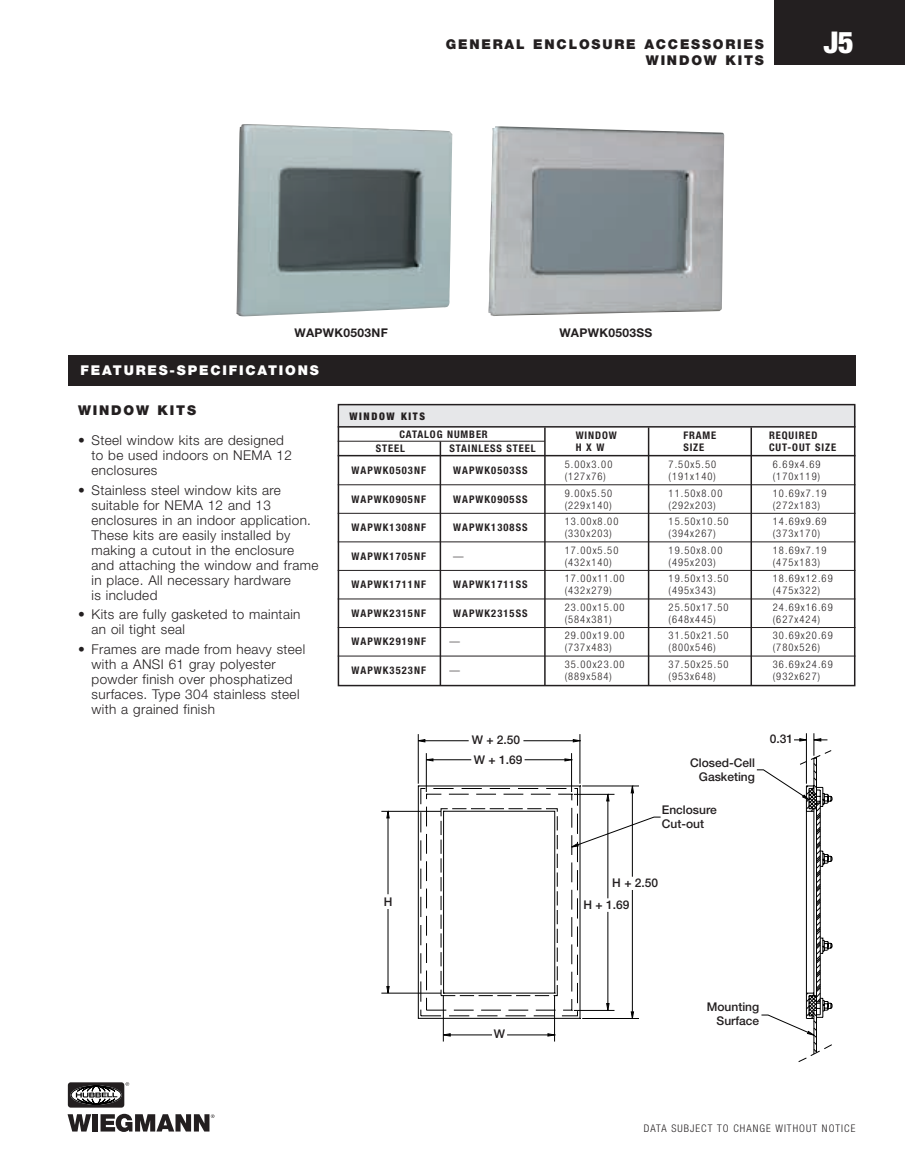
<style>
.page{position:relative;width:905px;height:1175px;background:#fff}
.page>*{position:absolute;margin:0;border:0;box-sizing:border-box;transform-origin:0 0}
.t1{font:900 condensed 30px "Helvetica Neue";color:#fff}
.t2{font:300 13.5px/15px "Helvetica Neue";letter-spacing:.03em;color:#231f20}
.t3{font:900 13.5px/16.2px "Helvetica Neue";letter-spacing:.135em;color:#231f20;text-align:right}
.t4{font:900 13.5px "Helvetica Neue";letter-spacing:.135em;color:#fff}
.t5{font:500 12px/14.2px "Helvetica Neue";color:#231f20}
.t6{font:700 12px "Helvetica Neue";letter-spacing:.03em;color:#231f20}
.t7{font:300 condensed 10.5px "Helvetica Neue";letter-spacing:.1em;color:#231f20}
.t8{font:700 condensed 10.5px "Helvetica Neue";letter-spacing:.1em;color:#231f20}
.t9{font:900 condensed 10.5px "Helvetica Neue";letter-spacing:.155em;color:#231f20}
</style>
<div class="page">
<svg style="left:68px;top:1114px;width:23px;height:17px"></svg>
<div style="left:92px;top:1114px;width:6px;height:17px;background:#231f20"></div>
<svg style="left:100px;top:1113px;width:114px;height:18px"></svg>
<div style="left:68px;top:1082px;width:56px;height:25px;background:#231f20;border-radius:3px"></div>
<svg style="left:71px;top:1085px;width:50px;height:19px"></svg>
<svg style="left:76px;top:1085px;width:41px;height:19px"></svg>
<div style="left:774px;top:0;width:130px;height:64px;background:#231f20"></div>
<div style="left:68px;top:356px;width:787px;height:30px;background:#231f20"></div>
<div style="left:340px;top:405px;width:515px;height:21px;background:#e6e7e9"></div>
<div style="left:338px;top:404px;width:517px;height:282px;border:2px solid #231f20"></div>
<hr style="left:338px;top:484px;width:517px;height:1px;background:#231f20">
<hr style="left:338px;top:513px;width:517px;height:1px;background:#231f20">
<hr style="left:338px;top:541px;width:517px;height:1px;background:#231f20">
<hr style="left:338px;top:570px;width:517px;height:1px;background:#231f20">
<hr style="left:338px;top:598px;width:517px;height:1px;background:#231f20">
<hr style="left:338px;top:627px;width:517px;height:1px;background:#231f20">
<hr style="left:338px;top:655px;width:517px;height:1px;background:#231f20">
<hr style="left:338px;top:426px;width:517px;height:1px;background:#231f20">
<hr style="left:338px;top:455px;width:517px;height:1px;background:#231f20">
<hr style="left:439px;top:441px;width:2px;height:244px;background:#231f20">
<hr style="left:750px;top:427px;width:2px;height:258px;background:#231f20">
<hr style="left:648px;top:427px;width:1px;height:258px;background:#231f20">
<hr style="left:544px;top:427px;width:1px;height:258px;background:#231f20">
<hr style="left:338px;top:441px;width:207px;height:1px;background:#231f20">
<img style="left:236px;top:124px;width:216px;height:192px">
<img style="left:488px;top:126px;width:236px;height:190px">
<svg style="left:425px;top:758px;width:9px;height:3px"></svg>
<svg style="left:564px;top:758px;width:9px;height:3px"></svg>
<hr style="left:418px;top:734px;width:1px;height:49px;background:#000">
<hr style="left:579px;top:734px;width:1px;height:49px;background:#000">
<hr style="left:425px;top:740px;width:43px;height:1px;background:#000">
<hr style="left:523px;top:740px;width:50px;height:1px;background:#000">
<svg style="left:417px;top:738px;width:9px;height:4px"></svg>
<svg style="left:572px;top:738px;width:9px;height:4px"></svg>
<hr style="left:443px;top:995px;width:1px;height:46px;background:#000">
<hr style="left:554px;top:995px;width:1px;height:46px;background:#000">
<hr style="left:450px;top:1034px;width:42px;height:1px;background:#000">
<hr style="left:507px;top:1034px;width:41px;height:1px;background:#000">
<svg style="left:442px;top:1032px;width:9px;height:5px"></svg>
<svg style="left:547px;top:1032px;width:9px;height:5px"></svg>
<hr style="left:381px;top:992px;width:60px;height:1px;background:#000">
<hr style="left:381px;top:811px;width:60px;height:1px;background:#000">
<hr style="left:387px;top:909px;width:1px;height:77px;background:#000">
<hr style="left:387px;top:818px;width:1px;height:76px;background:#000">
<svg style="left:386px;top:985px;width:4px;height:9px"></svg>
<svg style="left:386px;top:810px;width:4px;height:8px"></svg>
<svg style="left:417px;top:781px;width:244px;height:241px"></svg>
<svg style="left:756px;top:733px;width:77px;height:329px"></svg>
<p class="t3" style="left:446px;top:37px;width:319px">GENERAL ENCLOSURE ACCESSORIES<br>WINDOW KITS</p>
<p class="t1" style="left:823px;top:32px;width:32px">J5</p>
<p class="t6" style="left:294px;top:329px;width:95px">WAPWK0503NF</p>
<p class="t6" style="left:559px;top:329px;width:94px">WAPWK0503SS</p>
<p class="t4" style="left:81px;top:365px;width:240px">FEATURES-SPECIFICATIONS</p>
<p class="t3" style="left:78px;top:403px;width:119px">WINDOW KITS</p>
<p class="t2" style="left:91px;top:434px;width:202px;text-indent:-14px">• Steel window kits are designed to be used indoors on NEMA 12 enclosures</p>
<p class="t2" style="left:91px;top:483px;width:228px;text-indent:-14px">• Stainless steel window kits are suitable for NEMA 12 and 13 enclosures in an indoor application.<br>These kits are easily installed by making a cutout in the enclosure and attaching the window and frame in place. All necessary hardware<br>is included</p>
<p class="t2" style="left:91px;top:608px;width:210px;text-indent:-14px">• Kits are fully gasketed to maintain an oil tight seal</p>
<p class="t2" style="left:91px;top:642px;width:215px;text-indent:-14px">• Frames are made from heavy steel with a ANSI 61 gray polyester powder finish over phosphatized surfaces. Type 304 stainless steel with a grained finish</p>
<p class="t9" style="left:349px;top:412px;width:77px">WINDOW KITS</p>
<p class="t8" style="left:399px;top:430px;width:90px">CATALOG NUMBER</p>
<p class="t8" style="left:575px;top:431px;width:43px">WINDOW</p>
<p class="t8" style="left:683px;top:431px;width:34px">FRAME</p>
<p class="t8" style="left:769px;top:431px;width:50px">REQUIRED</p>
<p class="t8" style="left:376px;top:444px;width:31px">STEEL</p>
<p class="t8" style="left:449px;top:444px;width:88px">STAINLESS STEEL</p>
<p class="t8" style="left:575px;top:443px;width:30px">H X W</p>
<p class="t8" style="left:683px;top:443px;width:22px">SIZE</p>
<p class="t8" style="left:769px;top:443px;width:69px">CUT-OUT SIZE</p>
<p class="t8" style="left:351px;top:466px;width:76px">WAPWK0503NF</p>
<p class="t8" style="left:453px;top:466px;width:76px">WAPWK0503SS</p>
<p class="t7" style="left:564px;top:460px;width:49px">5.00x3.00</p>
<p class="t7" style="left:668px;top:460px;width:49px">7.50x5.50</p>
<p class="t7" style="left:772px;top:460px;width:49px">6.69x4.69</p>
<p class="t7" style="left:564px;top:472px;width:43px">(127x76)</p>
<p class="t7" style="left:668px;top:472px;width:49px">(191x140)</p>
<p class="t7" style="left:772px;top:472px;width:49px">(170x119)</p>
<p class="t8" style="left:351px;top:495px;width:76px">WAPWK0905NF</p>
<p class="t8" style="left:453px;top:495px;width:76px">WAPWK0905SS</p>
<p class="t7" style="left:564px;top:489px;width:49px">9.00x5.50</p>
<p class="t7" style="left:668px;top:489px;width:55px">11.50x8.00</p>
<p class="t7" style="left:772px;top:489px;width:55px">10.69x7.19</p>
<p class="t7" style="left:564px;top:501px;width:49px">(229x140)</p>
<p class="t7" style="left:668px;top:501px;width:49px">(292x203)</p>
<p class="t7" style="left:772px;top:501px;width:49px">(272x183)</p>
<p class="t8" style="left:351px;top:524px;width:76px">WAPWK1308NF</p>
<p class="t8" style="left:453px;top:524px;width:76px">WAPWK1308SS</p>
<p class="t7" style="left:564px;top:518px;width:55px">13.00x8.00</p>
<p class="t7" style="left:668px;top:518px;width:61px">15.50x10.50</p>
<p class="t7" style="left:772px;top:518px;width:55px">14.69x9.69</p>
<p class="t7" style="left:564px;top:530px;width:49px">(330x203)</p>
<p class="t7" style="left:668px;top:530px;width:49px">(394x267)</p>
<p class="t7" style="left:772px;top:530px;width:49px">(373x170)</p>
<p class="t8" style="left:351px;top:552px;width:76px">WAPWK1705NF</p>
<p class="t7" style="left:453px;top:552px;width:12px">—</p>
<p class="t7" style="left:564px;top:546px;width:55px">17.00x5.50</p>
<p class="t7" style="left:668px;top:546px;width:55px">19.50x8.00</p>
<p class="t7" style="left:772px;top:546px;width:55px">18.69x7.19</p>
<p class="t7" style="left:564px;top:558px;width:49px">(432x140)</p>
<p class="t7" style="left:668px;top:558px;width:49px">(495x203)</p>
<p class="t7" style="left:772px;top:558px;width:49px">(475x183)</p>
<p class="t8" style="left:351px;top:581px;width:76px">WAPWK1711NF</p>
<p class="t8" style="left:453px;top:581px;width:76px">WAPWK1711SS</p>
<p class="t7" style="left:564px;top:575px;width:61px">17.00x11.00</p>
<p class="t7" style="left:668px;top:575px;width:61px">19.50x13.50</p>
<p class="t7" style="left:772px;top:575px;width:61px">18.69x12.69</p>
<p class="t7" style="left:564px;top:587px;width:49px">(432x279)</p>
<p class="t7" style="left:668px;top:587px;width:49px">(495x343)</p>
<p class="t7" style="left:772px;top:587px;width:49px">(475x322)</p>
<p class="t8" style="left:351px;top:609px;width:76px">WAPWK2315NF</p>
<p class="t8" style="left:453px;top:609px;width:76px">WAPWK2315SS</p>
<p class="t7" style="left:564px;top:603px;width:61px">23.00x15.00</p>
<p class="t7" style="left:668px;top:603px;width:61px">25.50x17.50</p>
<p class="t7" style="left:772px;top:603px;width:61px">24.69x16.69</p>
<p class="t7" style="left:564px;top:615px;width:49px">(584x381)</p>
<p class="t7" style="left:668px;top:615px;width:49px">(648x445)</p>
<p class="t7" style="left:772px;top:615px;width:49px">(627x424)</p>
<p class="t8" style="left:351px;top:638px;width:76px">WAPWK2919NF</p>
<p class="t7" style="left:449px;top:638px;width:12px">—</p>
<p class="t7" style="left:564px;top:632px;width:61px">29.00x19.00</p>
<p class="t7" style="left:668px;top:632px;width:61px">31.50x21.50</p>
<p class="t7" style="left:772px;top:632px;width:61px">30.69x20.69</p>
<p class="t7" style="left:564px;top:644px;width:49px">(737x483)</p>
<p class="t7" style="left:668px;top:644px;width:49px">(800x546)</p>
<p class="t7" style="left:772px;top:644px;width:49px">(780x526)</p>
<p class="t8" style="left:351px;top:666px;width:76px">WAPWK3523NF</p>
<p class="t7" style="left:449px;top:666px;width:12px">—</p>
<p class="t7" style="left:564px;top:660px;width:61px">35.00x23.00</p>
<p class="t7" style="left:668px;top:660px;width:61px">37.50x25.50</p>
<p class="t7" style="left:772px;top:660px;width:61px">36.69x24.69</p>
<p class="t7" style="left:564px;top:672px;width:49px">(889x584)</p>
<p class="t7" style="left:668px;top:672px;width:49px">(953x648)</p>
<p class="t7" style="left:772px;top:672px;width:49px">(932x627)</p>
<p class="t5" style="left:471px;top:731px;width:52px;line-height:19.4px">W + 2.50<br>W + 1.69</p>
<p class="t5" style="left:690px;top:756px;width:66px;text-align:right">Closed-Cell<br>Gasketing</p>
<p class="t5" style="left:769px;top:733px;width:25px">0.31</p>
<p class="t5" style="left:661px;top:803px;width:56px">Enclosure<br>Cut-out</p>
<p class="t5" style="left:384px;top:896px;width:10px">H</p>
<p class="t5" style="left:583px;top:873px;width:76px;line-height:21.6px;text-indent:29px">H + 2.50<br>H + 1.69</p>
<p class="t5" style="left:494px;top:1027px;width:13px">W</p>
<p class="t5" style="left:706px;top:1000px;width:54px;text-align:right">Mounting<br>Surface</p>
<p class="t7" style="left:643px;top:1124px;width:213px">DATA SUBJECT TO CHANGE WITHOUT NOTICE</p>
</div>
